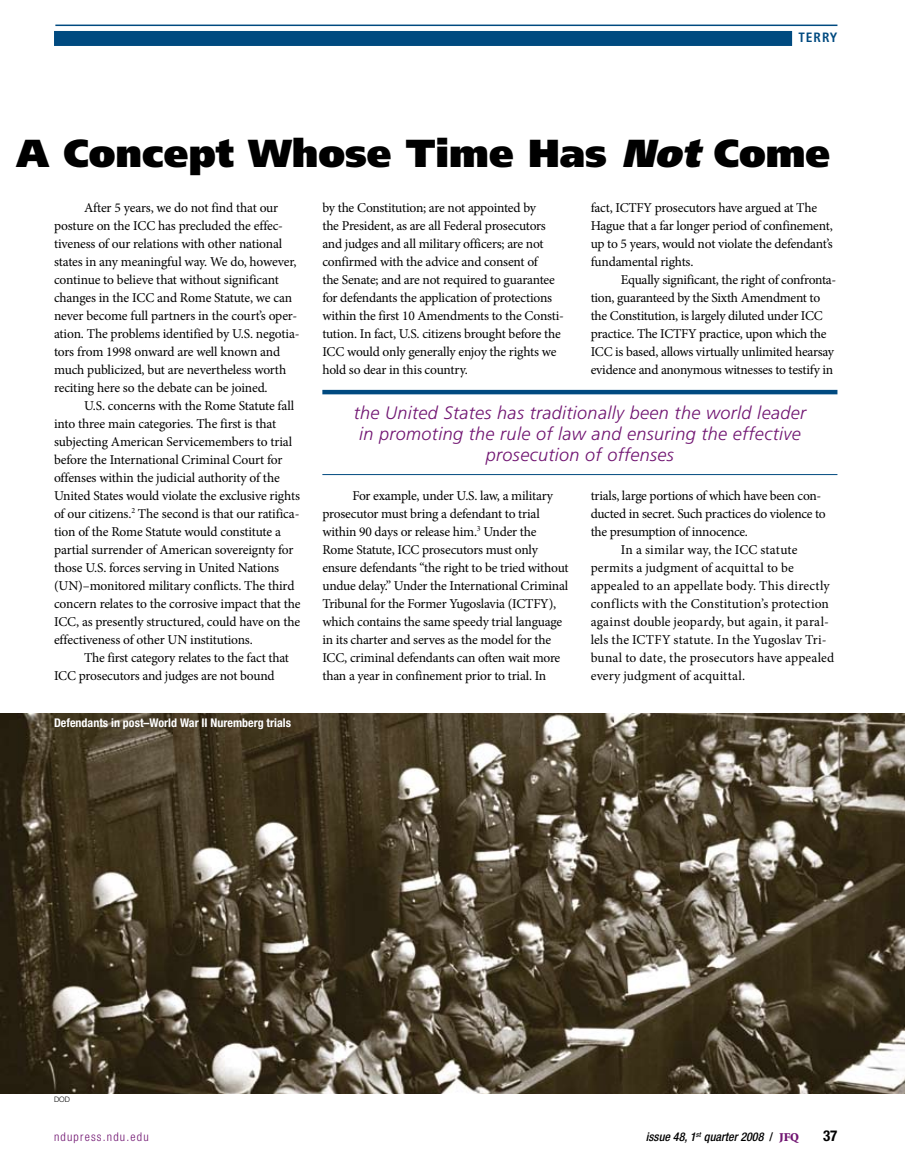
<style>
.page{position:relative;width:905px;height:1175px;background:#fff}
.page>*{position:absolute;margin:0;border:0;box-sizing:border-box;transform-origin:0 0}
.t1{font:900 39px "Frutiger LT Std";color:#000}
.t2{font:italic 300 18px/21px "Frutiger LT Std";letter-spacing:.02em;color:#701471;text-align:center}
.t3{font:700 condensed 15px "Helvetica Neue LT Std";color:#000}
.t4{font:13.5px/18px "Minion Pro";letter-spacing:-.015em;color:#000}
.t5{font:13.5px "Minion Pro";letter-spacing:.01em;color:#000}
.t6{font:13.5px "Minion Pro";letter-spacing:.005em;color:#000}
.t7{font:700 condensed 13.5px "Frutiger LT Std";letter-spacing:.075em;color:#004a80}
.t8{font:700 condensed 12px "Helvetica Neue LT Std";color:#fff}
.t9{font:italic 500 condensed 12px "Helvetica Neue LT Std";color:#000}
.t10{font:300 condensed 12px "Helvetica Neue LT Std";letter-spacing:.1em;color:#701471}
.t11{font:300 7.5px "Helvetica Neue LT Std";color:#000}
.s1{font-style:italic}
.s2{font-style:normal}
.s3{font-family:"Minion Std";font-weight:900;font-style:normal;font-stretch:normal;color:#701471}
</style>
<div class="page">
<hr style="left:55px;top:25px;width:782px;height:1px;background:#004a80">
<div style="left:54px;top:31px;width:738px;height:15px;background:#004a80"></div>
<img style="left:0;top:713px;width:904px;height:381px">
<hr style="left:322px;top:390px;width:515px;height:4px;background:#004a80">
<hr style="left:322px;top:474px;width:515px;height:1px;background:#004a80">
<p class="t7" style="left:798px;top:30px;width:41px">TERRY</p>
<h1 class="t1" style="left:16px;top:129px;width:815px">A Concept Whose Time Has <span class="s1">Not</span> Come</h1>
<p class="t4" style="left:54px;top:198px;width:247px;text-indent:30px">After 5 years, we do not find that our posture on the ICC has precluded the effec&shy;tiveness of our relations with other national states in any meaningful way. We do, however, continue to believe that without significant changes in the ICC and Rome Statute, we can never become full partners in the court’s oper&shy;ation. The problems identified by U.S. negotia&shy;tors from 1998 onward are well known and much publicized, but are nevertheless worth reciting here so the debate can be joined.</p>
<p class="t4" style="left:54px;top:396px;width:248px;text-indent:30px">U.S. concerns with the Rome Statute fall into three main categories. The first is that subjecting American Servicemembers to trial before the International Criminal Court for offenses within the judicial authority of the United States would violate the exclusive rights of our citizens.<sup>2</sup> The second is that our ratifica&shy;tion of the Rome Statute would constitute a partial surrender of American sovereignty for those U.S. forces serving in United Nations (UN)–monitored military conflicts. The third concern relates to the corrosive impact that the ICC, as presently structured, could have on the effectiveness of other UN institutions.</p>
<p class="t4" style="left:54px;top:648px;width:236px;text-indent:30px">The first category relates to the fact that<br>ICC prosecutors and judges are not bound</p>
<p class="t4" style="left:590px;top:198px;width:244px">fact, ICTFY prosecutors have argued at The Hague that a far longer period of confinement, up to 5 years, would not violate the defendant’s fundamental rights.</p>
<p class="t4" style="left:590px;top:270px;width:247px;text-indent:30px">Equally significant, the right of confronta&shy;tion, guaranteed by the Sixth Amendment to the Constitution, is largely diluted under ICC practice. The ICTFY practice, upon which the ICC is based, allows virtually unlimited hearsay evidence and anonymous witnesses to testify in</p>
<p class="t4" style="left:322px;top:198px;width:243px">by the Constitution; are not appointed by<br>the President, as are all Federal prosecutors and judges and all military officers; are not confirmed with the advice and consent of<br>the Senate; and are not required to guarantee for defendants the application of protections within the first 10 Amendments to the Consti&shy;tution. In fact, U.S. citizens brought before the ICC would only generally enjoy the rights we hold so dear in this country.</p>
<h2 class="t2" style="left:353px;top:402px;width:454px">the United States has traditionally been the world leader in promoting the rule of law and ensuring the effective prosecution of offenses</h2>
<p class="t4" style="left:322px;top:486px;width:248px;text-indent:30px">For example, under U.S. law, a military prosecutor must bring a defendant to trial within 90 days or release him.<sup>3</sup> Under the Rome Statute, ICC prosecutors must only ensure defendants “the right to be tried without undue delay.” Under the International Criminal Tribunal for the Former Yugoslavia (ICTFY), which contains the same speedy trial language in its charter and serves as the model for the ICC, criminal defendants can often wait more than a year in confinement prior to trial. In</p>
<p class="t4" style="left:590px;top:486px;width:232px">trials, large portions of which have been con-</p>
<p class="t4" style="left:590px;top:504px;width:236px">ducted in secret. Such practices do violence to</p>
<p class="t4" style="left:590px;top:522px;width:159px">the presumption of innocence.</p>
<p class="t5" style="left:620px;top:540px;width:178px">In a similar way, the ICC statute</p>
<p class="t5" style="left:590px;top:558px;width:205px">permits a judgment of acquittal to be</p>
<p class="t5" style="left:590px;top:576px;width:240px">appealed to an appellate body. This directly</p>
<p class="t5" style="left:590px;top:594px;width:240px">conflicts with the Constitution’s protection</p>
<p class="t6" style="left:590px;top:612px;width:240px">against double jeopardy, but again, it paral-</p>
<p class="t5" style="left:590px;top:630px;width:237px">lels the ICTFY statute. In the Yugoslav Tri-</p>
<p class="t6" style="left:590px;top:648px;width:245px">bunal to date, the prosecutors have appealed</p>
<p class="t6" style="left:590px;top:666px;width:156px">every judgment of acquittal.</p>
<p class="t8" style="left:54px;top:715px;width:238px">Defendants in post–World War II Nuremberg trials</p>
<p class="t11" style="left:54px;top:1095px;width:17px">DOD</p>
<p class="t10" style="left:54px;top:1129px;width:96px">ndupress.ndu.edu</p>
<p class="t9" style="left:645px;top:1129px;width:155px">issue 48, 1<sup>st</sup> quarter 2008 <span class="s2">/</span> <span class="s3">JFQ</span></p>
<p class="t3" style="left:823px;top:1126px;width:16px">37</p>
</div>
